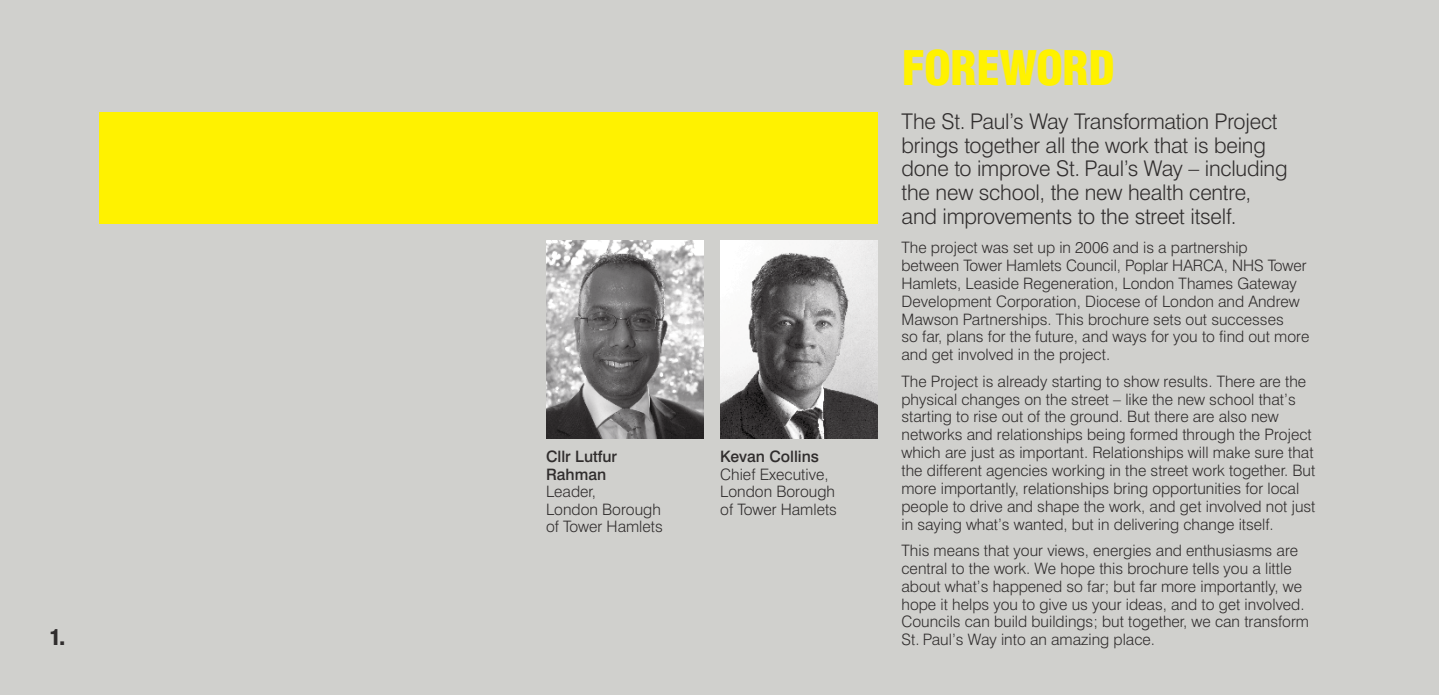
<style>
.page{position:relative;width:1439px;height:695px;background:#fff}
.page>*{position:absolute;margin:0;border:0;box-sizing:border-box;transform-origin:0 0}
.t1{font:900 condensed 46.38px "Swiss 721 BT";letter-spacing:-.025em;color:#fff200}
.t2{font:300 21.7px/23.6px "Swiss 721 BT";letter-spacing:-.01em;color:#302d2d}
.t3{font:900 condensed 21px "Swiss 721 BT";color:#302d2d}
.t4{font:300 15.75px/17.8px "Swiss 721 BT";color:#302d2d}
.t5{font:500 15.75px/17.5px "Swiss 721 BT";color:#302d2d}
</style>
<div class="page">
<div style="left:0;top:0;width:1439px;height:694px;background:#d0d0cd"></div>
<img style="left:720px;top:240px;width:158px;height:198px">
<img style="left:546px;top:240px;width:158px;height:198px">
<div style="left:99px;top:113px;width:779px;height:111px;background:#fff200"></div>
<h3 class="t3" style="left:50px;top:625px;width:17px">1.</h3>
<p class="t5" style="left:546px;top:447px;width:73px">Cllr Lutfur<br>Rahman</p>
<p class="t4" style="left:546px;top:482px;width:118px">Leader,<br>London Borough of Tower Hamlets</p>
<p class="t5" style="left:720px;top:447px;width:100px">Kevan Collins</p>
<p class="t4" style="left:720px;top:465px;width:118px">Chief Executive,<br>London Borough of Tower Hamlets</p>
<h1 class="t1" style="left:901px;top:40px;width:215px">FOREWORD</h1>
<h2 class="t2" style="left:901px;top:109px;width:387px">The St. Paul’s Way Transformation Project brings together all the work that is being done to improve St. Paul’s Way – including the new school, the new health centre, and improvements to the street itself.</h2>
<p class="t4" style="left:901px;top:238px;width:409px">The project was set up in 2006 and is a partnership<br>between Tower Hamlets Council, Poplar HARCA, NHS Tower Hamlets, Leaside Regeneration, London Thames Gateway Development Corporation, Diocese of London and Andrew Mawson Partnerships. This brochure sets out successes<br>so far, plans for the future, and ways for you to find out more and get involved in the project.</p>
<p class="t4" style="left:901px;top:372px;width:415px">The Project is already starting to show results. There are the physical changes on the street – like the new school that’s starting to rise out of the ground. But there are also new networks and relationships being formed through the Project which are just as important. Relationships will make sure that the different agencies working in the street work together. But more importantly, relationships bring opportunities for local people to drive and shape the work, and get involved not just in saying what’s wanted, but in delivering change itself.</p>
<p class="t4" style="left:901px;top:541px;width:409px">This means that your views, energies and enthusiasms are central to the work. We hope this brochure tells you a little about what’s happened so far; but far more importantly, we hope it helps you to give us your ideas, and to get involved.<br>Councils can build buildings; but together, we can transform St. Paul’s Way into an amazing place.</p>
</div>
